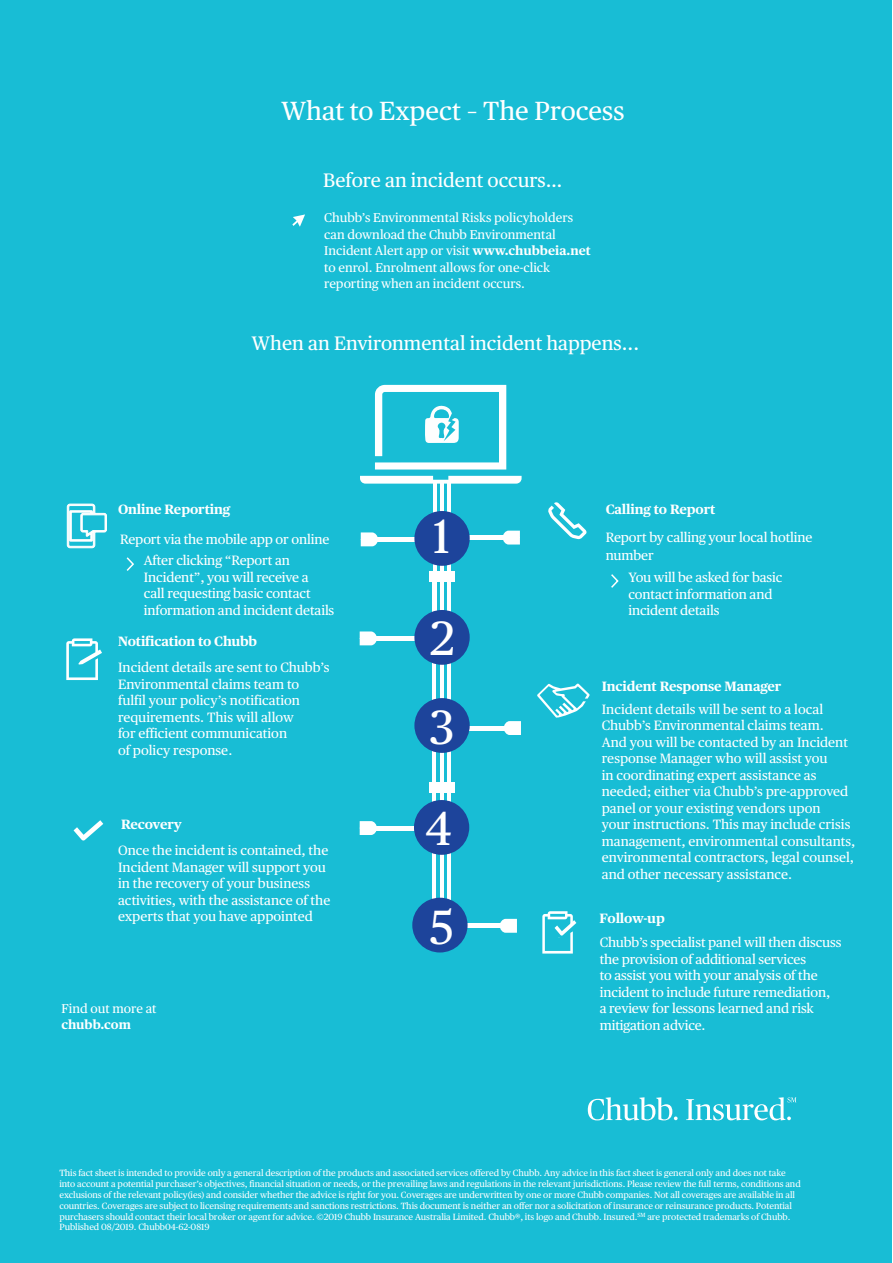
<style>
.page{position:relative;width:893px;height:1263px;background:#fff}
.page>*{position:absolute;margin:0;border:0;box-sizing:border-box;transform-origin:0 0}
.t1{font:48px/100.1px "Chubb Publico Text";color:#fff}
.t2{font:26.25px "Chubb Publico Text";color:#fff}
.t3{font:19.5px "Chubb Publico Text";color:#fff}
.t4{font:13.5px/16.5px "Chubb Publico Text";color:#fff}
.t5{font:700 13.5px "Chubb Publico Text";letter-spacing:-.01em;color:#fff}
.t6{font:12.75px/16.5px "Chubb Publico Text";color:#fff}
.t7{font:700 12.75px "Chubb Publico Text";color:#fff}
.t8{font:9px/10.8px "Chubb Publico Text";letter-spacing:-.005em;color:#fff}
.s1{font-weight:700}
</style>
<div class="page">
<div style="left:0;top:0;width:892px;height:1263px;background:#18bdd5"></div>
<svg style="left:537px;top:683px;width:53px;height:35px"></svg>
<svg style="left:74px;top:820px;width:29px;height:20px"></svg>
<svg style="left:360px;top:476px;width:162px;height:8px"></svg>
<hr style="left:431px;top:726px;width:79px;height:4px;background:#fff">
<svg style="left:504px;top:721px;width:17px;height:14px"></svg>
<div style="left:429px;top:535px;width:80px;height:5px;background:#fff"></div>
<svg style="left:503px;top:531px;width:17px;height:13px"></svg>
<hr style="left:371px;top:826px;width:79px;height:4px;background:#fff">
<svg style="left:360px;top:821px;width:17px;height:14px"></svg>
<div style="left:371px;top:636px;width:79px;height:5px;background:#fff"></div>
<svg style="left:360px;top:631px;width:17px;height:14px"></svg>
<div style="left:372px;top:537px;width:79px;height:5px;background:#fff"></div>
<svg style="left:361px;top:532px;width:17px;height:14px"></svg>
<div style="left:426px;top:923px;width:80px;height:5px;background:#fff"></div>
<svg style="left:500px;top:919px;width:17px;height:14px"></svg>
<hr style="left:440px;top:528px;width:4px;height:129px;background:#fff">
<hr style="left:433px;top:528px;width:3px;height:129px;background:#fff">
<hr style="left:440px;top:484px;width:4px;height:44px;background:#fff">
<hr style="left:447px;top:528px;width:4px;height:129px;background:#fff">
<hr style="left:447px;top:484px;width:4px;height:44px;background:#fff">
<hr style="left:433px;top:484px;width:3px;height:44px;background:#fff">
<hr style="left:440px;top:648px;width:4px;height:105px;background:#fff">
<hr style="left:432px;top:648px;width:4px;height:105px;background:#fff">
<div style="left:429px;top:572px;width:25px;height:10px;background:#fff"></div>
<hr style="left:447px;top:648px;width:4px;height:105px;background:#fff">
<hr style="left:432px;top:571px;width:4px;height:76px;background:#fff">
<hr style="left:440px;top:788px;width:4px;height:129px;background:#fff">
<hr style="left:432px;top:788px;width:4px;height:129px;background:#fff">
<div style="left:429px;top:782px;width:25px;height:10px;background:#fff"></div>
<hr style="left:440px;top:719px;width:4px;height:68px;background:#fff">
<hr style="left:447px;top:788px;width:4px;height:129px;background:#fff">
<hr style="left:447px;top:719px;width:4px;height:68px;background:#fff">
<hr style="left:432px;top:719px;width:4px;height:68px;background:#fff">
<div style="left:414px;top:511px;width:56px;height:55px;background:#1d449b;border-radius:50%"></div>
<svg style="left:375px;top:385px;width:131px;height:84px"></svg>
<div style="left:414px;top:610px;width:56px;height:55px;background:#1d449b;border-radius:50%"></div>
<div style="left:414px;top:698px;width:56px;height:55px;background:#1d449b;border-radius:50%"></div>
<div style="left:414px;top:800px;width:55px;height:55px;background:#1d449b;border-radius:50%"></div>
<div style="left:412px;top:898px;width:56px;height:54px;background:#1d449b;border-radius:50%"></div>
<svg style="left:542px;top:911px;width:34px;height:42px"></svg>
<svg style="left:548px;top:502px;width:39px;height:37px"></svg>
<svg style="left:66px;top:638px;width:36px;height:42px"></svg>
<svg style="left:292px;top:214px;width:13px;height:13px"></svg>
<svg style="left:588px;top:1097px;width:90px;height:23px"></svg>
<svg style="left:686px;top:1097px;width:110px;height:23px"></svg>
<svg style="left:126px;top:557px;width:8px;height:14px"></svg>
<svg style="left:611px;top:574px;width:8px;height:14px"></svg>
<svg style="left:67px;top:504px;width:40px;height:44px"></svg>
<h2 class="t2" style="left:281px;top:91px;width:345px">What to Expect – The Process</h2>
<h3 class="t3" style="left:323px;top:166px;width:241px">Before an incident occurs…</h3>
<p class="t6" style="left:324px;top:209px;width:268px">Chubb’s Environmental Risks policyholders can download the Chubb Environmental Incident Alert app or visit <span class="s1">www.chubbeia.net </span>to enrol. Enrolment allows for one-click reporting when an incident occurs.</p>
<h3 class="t3" style="left:252px;top:329px;width:389px">When an Environmental incident happens...</h3>
<p class="t5" style="left:118px;top:499px;width:114px">Online Reporting</p>
<p class="t5" style="left:606px;top:499px;width:111px">Calling to Report</p>
<h1 class="t1" style="left:430px;top:482px;width:26px;line-height:101.7px">1<br>2</h1>
<p class="t4" style="left:120px;top:530px;width:211px">Report via the mobile app or online</p>
<p class="t4" style="left:606px;top:527px;width:208px;line-height:18px">Report by calling your local hotline number</p>
<p class="t4" style="left:144px;top:552px;width:192px">After clicking “Report an<br>Incident”, you will receive a<br>call requesting basic contact information and incident details</p>
<p class="t4" style="left:628px;top:568px;width:155px">You will be asked for basic contact information and incident details</p>
<p class="t5" style="left:118px;top:631px;width:141px">Notification to Chubb</p>
<p class="t4" style="left:118px;top:658px;width:213px">Incident details are sent to Chubb’s<br>Environmental claims team to fulfil your policy’s notification requirements. This will allow<br>for efficient communication<br>of policy response.</p>
<p class="t5" style="left:121px;top:814px;width:62px">Recovery</p>
<p class="t4" style="left:118px;top:841px;width:214px">Once the incident is contained, the Incident Manager will support you in the recovery of your business activities, with the assistance of the experts that you have appointed</p>
<p class="t6" style="left:61px;top:999px;width:96px">Find out more at</p>
<p class="t7" style="left:61px;top:1014px;width:71px">chubb.com</p>
<h1 class="t1" style="left:425px;top:674px;width:32px;text-align:justify">3<br>4<br>5</h1>
<p class="t5" style="left:602px;top:676px;width:181px">Incident Response Manager</p>
<p class="t4" style="left:602px;top:700px;width:255px">Incident details will be sent to a local Chubb’s Environmental claims team.<br>And you will be contacted by an Incident response Manager who will assist you<br>in coordinating expert assistance as needed; either via Chubb’s pre-approved panel or your existing vendors upon<br>your instructions. This may include crisis management, environmental consultants, environmental contractors, legal counsel, and other necessary assistance.</p>
<p class="t5" style="left:600px;top:908px;width:67px">Follow-up</p>
<p class="t4" style="left:600px;top:933px;width:243px">Chubb’s specialist panel will then discuss the provision of additional services<br>to assist you with your analysis of the incident to include future remediation,<br>a review for lessons learned and risk mitigation advice.</p>
<p class="t8" style="left:59px;top:1167px;width:743px">This fact sheet is intended to provide only a general description of the products and associated services offered by Chubb. Any advice in this fact sheet is general only and does not take into account a potential purchaser’s objectives, financial situation or needs, or the prevailing laws and regulations in the relevant jurisdictions. Please review the full terms, conditions and exclusions of the relevant policy(ies) and consider whether the advice is right for you. Coverages are underwritten by one or more Chubb companies. Not all coverages are available in all countries. Coverages are subject to licensing requirements and sanctions restrictions. This document is neither an offer nor a solicitation of insurance or reinsurance products. Potential purchasers should contact their local broker or agent for advice. ©2019 Chubb Insurance Australia Limited. Chubb®, its logo and Chubb. Insured.<sup>SM</sup> are protected trademarks of Chubb.<br>Published 08/2019. Chubb04-62-0819</p>
</div>
